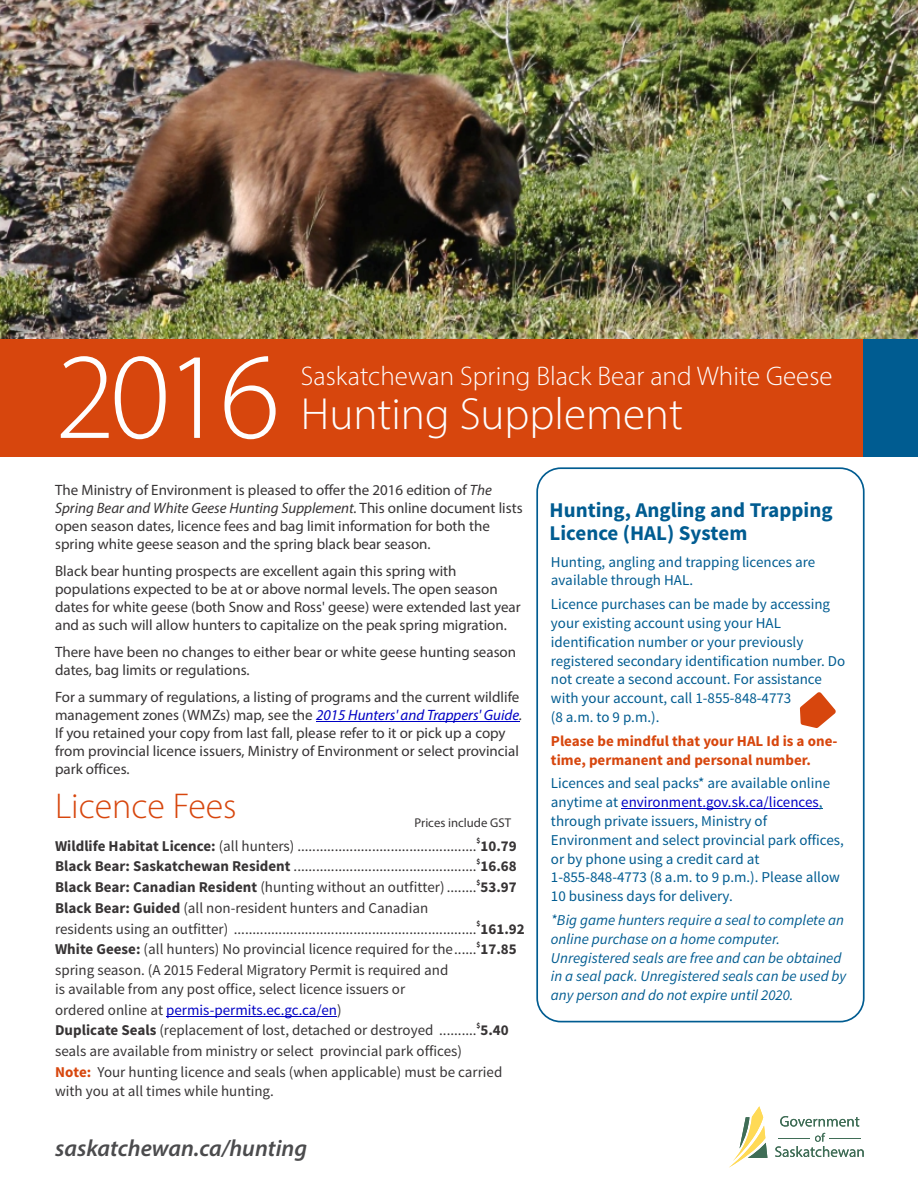
<style>
.page{position:relative;width:918px;height:1188px;background:#fff}
.page>*{position:absolute;margin:0;border:0;box-sizing:border-box;transform-origin:0 0}
.t1{font:300 123.6px "Myriad Pro";color:#fefefe}
.t2{font:300 45.15px "Myriad Pro";color:#fefefe}
.t3{font:300 36px "Myriad Pro";color:#d7460d}
.t4{font:300 27px "Myriad Pro";color:#fefefe}
.t5{font:italic 600 23.4px "Myriad Pro";color:#4b4b4d}
.t6{font:700 21px/22.5px "Source Sans Pro";color:#005c91}
.t7{font:15px/18px "Myriad Pro";color:#373435}
.t8{font:15px/20.7px "Source Sans Pro";color:#373435}
.t9{font:15px/18.9px "Source Sans Pro";color:#005c91}
.t10{font:italic 15px/18.9px "Source Sans Pro";color:#005c91}
.t11{font:700 15px/18.9px "Source Sans Pro";color:#d7460d}
.t12{font:12.75px "Myriad Pro";color:#373435}
.t13{font:700 7.5px "Source Sans Pro";color:#373435}
.s1{font-style:italic}
.s2{font-style:italic;color:#0000c4}
.s3{font-weight:700}
.s4{color:#0000c4}
.s5{font-weight:700;color:#d7460d}
</style>
<div class="page">
<div style="left:0;top:338px;width:864px;height:119px;background:#d7460d"></div>
<div style="left:864px;top:338px;width:54px;height:119px;background:#005c91"></div>
<img style="left:0;top:0;width:918px;height:338px">
<div style="left:536px;top:467px;width:329px;height:555px;border:2px solid #005c91;border-radius:24px"></div>
<svg style="left:780px;top:1116px;width:79px;height:11px"></svg>
<svg style="left:775px;top:1133px;width:89px;height:24px"></svg>
<hr style="left:778px;top:1138px;width:32px;height:1px;background:#3f6d56">
<hr style="left:830px;top:1138px;width:31px;height:1px;background:#3f6d56">
<svg style="left:729px;top:1106px;width:38px;height:62px"></svg>
<hr style="left:166px;top:1016px;width:171px;height:1px;background:#0000c4">
<hr style="left:621px;top:808px;width:198px;height:1px;background:#0000c4">
<hr style="left:316px;top:722px;width:203px;height:1px;background:#0000c4">
<svg style="left:800px;top:692px;width:36px;height:36px"></svg>
<h1 class="t1" style="left:55px;top:345px;width:227px">2016</h1>
<h3 class="t4" style="left:301px;top:365px;width:533px">Saskatchewan Spring Black Bear and White Geese</h3>
<h2 class="t2" style="left:301px;top:395px;width:384px">Hunting Supplement</h2>
<p class="t7" style="left:55px;top:482px;width:469px">The Ministry of Environment is pleased to offer the 2016 edition of <span class="s1">The Spring Bear and White Geese Hunting Supplement.</span> This online document lists open season dates, licence fees and bag limit information for both the spring white geese season and the spring black bear season.</p>
<p class="t7" style="left:55px;top:563px;width:467px">Black bear hunting prospects are excellent again this spring with populations expected to be at or above normal levels. The open season dates for white geese (both Snow and Ross' geese) were extended last year and as such will allow hunters to capitalize on the peak spring migration.</p>
<p class="t7" style="left:55px;top:644px;width:463px">There have been no changes to either bear or white geese hunting season dates, bag limits or regulations.</p>
<p class="t7" style="left:55px;top:689px;width:469px">For a summary of regulations, a listing of programs and the current wildlife management zones (WMZs) map, see the <span class="s2">2015 Hunters' and Trappers' Guide</span><span class="s1">.<br></span>If you retained your copy from last fall, please refer to it or pick up a copy from provincial licence issuers, Ministry of Environment or select provincial park offices.</p>
<h3 class="t3" style="left:55px;top:791px;width:183px">Licence Fees</h3>
<p class="t12" style="left:415px;top:817px;width:98px">Prices include GST</p>
<p class="t13" style="left:477px;top:838px;width:5px">$</p>
<p class="t8" style="left:55px;top:837px;width:463px"><span class="s3">Wildlife Habitat Licence:</span> (all hunters) ................................................ <span class="s3">10.79</span></p>
<p class="t13" style="left:477px;top:858px;width:5px">$</p>
<p class="t8" style="left:55px;top:857px;width:463px"><span class="s3">Black Bear: Saskatchewan Resident</span> ................................................. <span class="s3">16.68</span></p>
<p class="t13" style="left:477px;top:879px;width:5px">$</p>
<p class="t8" style="left:55px;top:878px;width:463px"><span class="s3">Black Bear: Canadian Resident</span> (hunting without an outfitter)........ <span class="s3">53.97<br>Black Bear: Guided</span> (all non-resident hunters and Canadian</p>
<p class="t13" style="left:477px;top:921px;width:5px">$</p>
<p class="t8" style="left:55px;top:920px;width:471px">residents using an outfitter) ................................................................. <span class="s3">161.92</span></p>
<p class="t13" style="left:477px;top:941px;width:5px">$</p>
<p class="t8" style="left:55px;top:940px;width:463px"><span class="s3">White Geese:</span> (all hunters) No provincial licence required for the...... <span class="s3">17.85 </span>spring season. (A 2015 Federal Migratory Permit is required and</p>
<p class="t8" style="left:55px;top:980px;width:352px">is available from any post office, select licence issuers or ordered online at <span class="s4">permis-permits.ec.gc.ca/en</span>)</p>
<p class="t13" style="left:477px;top:1022px;width:5px">$</p>
<p class="t8" style="left:55px;top:1021px;width:455px"><span class="s3">Duplicate Seals</span> (replacement of lost, detached or destroyed .......... <span class="s3">5.40 </span>seals are available from ministry or select provincial park offices)<br><span class="s5">Note:</span> Your hunting licence and seals (when applicable) must be carried</p>
<p class="t8" style="left:55px;top:1082px;width:220px">with you at all times while hunting.</p>
<h3 class="t5" style="left:55px;top:1139px;width:254px">saskatchewan.ca/hunting</h3>
<h3 class="t6" style="left:550px;top:501px;width:284px">Hunting, Angling and Trapping<br>Licence (HAL) System</h3>
<p class="t9" style="left:551px;top:553px;width:266px">Hunting, angling and trapping licences are available through HAL.</p>
<p class="t9" style="left:551px;top:596px;width:296px">Licence purchases can be made by accessing your existing account using your HAL identification number or your previously registered secondary identification number. Do not create a second account. For assistance with your account, call 1-855-848-4773<br>(8 a.m. to 9 p.m.).</p>
<p class="t11" style="left:551px;top:733px;width:288px">Please be mindful that your HAL Id is a one&shy;time, permanent and personal number.</p>
<p class="t9" style="left:551px;top:775px;width:294px">Licences and seal packs* are available online anytime at <span class="s4">environment.gov.sk.ca/licences</span>, through private issuers, Ministry of Environment and select provincial park offices, or by phone using a credit card at 1-855-848-4773 (8 a.m. to 9 p.m.). Please allow 10 business days for delivery.</p>
<p class="t10" style="left:551px;top:912px;width:297px">*Big game hunters require a seal to complete an online purchase on a home computer.<br>Unregistered seals are free and can be obtained in a seal pack. Unregistered seals can be used by any person and do not expire until 2020.</p>
</div>
